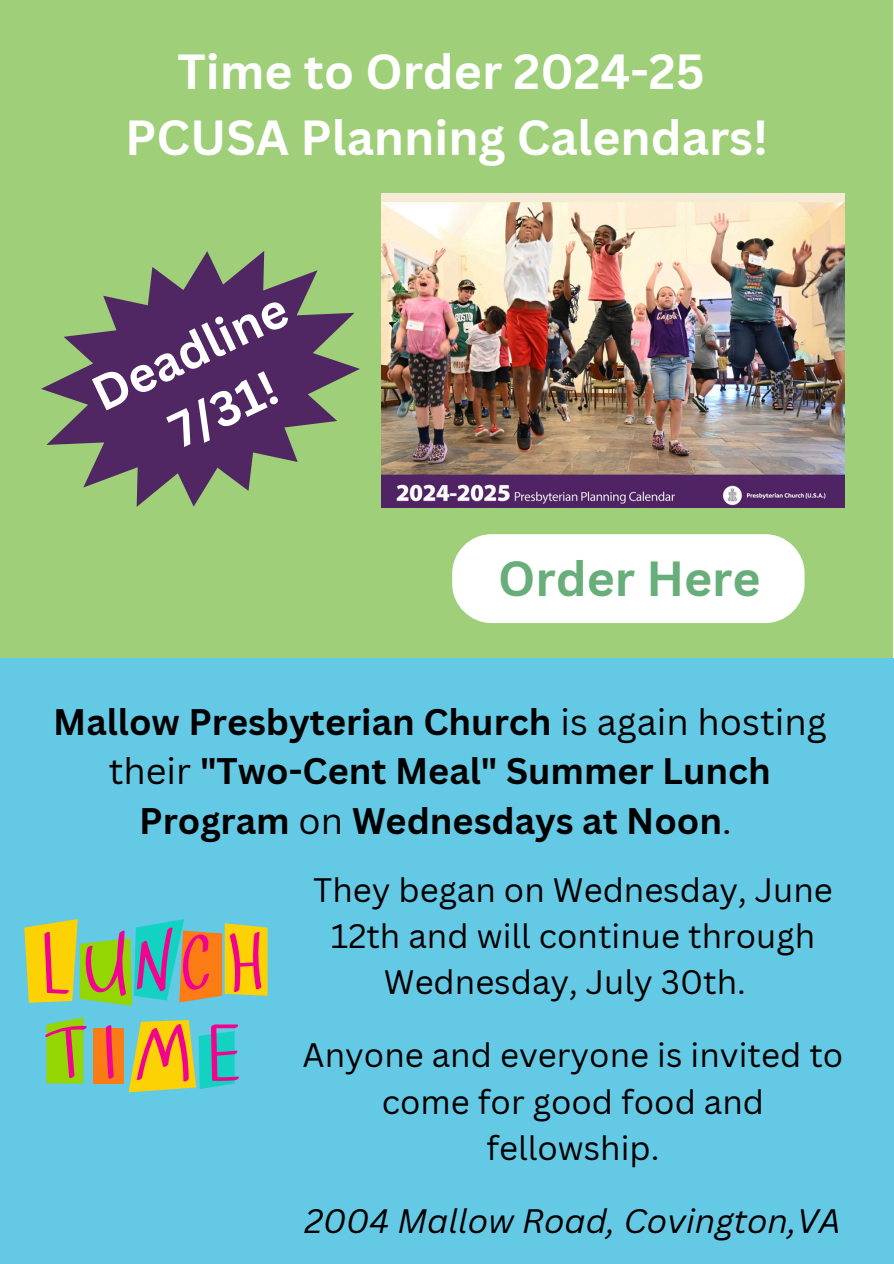
<style>
.page{position:relative;width:894px;height:1264px;background:#fff}
.page>*{position:absolute;margin:0;border:0;box-sizing:border-box;transform-origin:0 0}
.t1{font:700 48px/66.3px "Canva Sans";color:#fff;text-align:center}
.t2{font:700 48px "Canva Sans";color:#68ae7a}
.t3{font:700 36px/49.5px "Canva Sans";color:#000;text-align:center}
.t4{font:33px/46.2px "Canva Sans";color:#000;text-align:center}
.t5{font:italic 33px "Canva Sans";color:#000}
.s1{font-weight:400}
</style>
<div class="page">
<div style="left:0;top:0;width:892px;height:658px;background:#9fcf79"></div>
<div style="left:452px;top:534px;width:352px;height:89px;background:#fff;border-radius:40px"></div>
<svg style="left:41px;top:201px;width:361px;height:307px"></svg>
<img style="left:382px;top:193px;width:462px;height:314px">
<div style="left:0;top:658px;width:893px;height:605px;background:#64c9e5"></div>
<div style="left:94px;top:1028px;width:30px;height:55px;background:#fb7c15"></div>
<svg style="left:24px;top:919px;width:243px;height:86px"></svg>
<svg style="left:45px;top:1017px;width:42px;height:66px;background:#98b63c"></svg>
<svg style="left:106px;top:1025px;width:8px;height:54px"></svg>
<svg style="left:128px;top:1020px;width:111px;height:72px"></svg>
<h1 class="t1" style="left:125px;top:37px;width:644px">Time to Order 2024-25<br>PCUSA Planning Calendars!</h1>
<h1 class="t1" style="left:80px;top:364px;width:211px;rotate:-25deg">Deadline<br>7/31!</h1>
<p class="t2" style="left:498px;top:545px;width:264px">Order Here</p>
<h1 class="t3" style="left:53px;top:696px;width:774px">Mallow Presbyterian Church <span class="s1">is again hosting their</span> "Two-Cent Meal" Summer Lunch<br>Program <span class="s1">on</span> Wednesdays at Noon<span class="s1">.</span></h1>
<h1 class="t4" style="left:313px;top:866px;width:521px">They began on Wednesday, June<br>12th and will continue through<br>Wednesday, July 30th.</h1>
<p class="t4" style="left:302px;top:1031px;width:542px">Anyone and everyone is invited to come for good food and fellowship.</p>
<p class="t5" style="left:305px;top:1197px;width:537px">2004 Mallow Road, Covington,VA</p>
</div>
